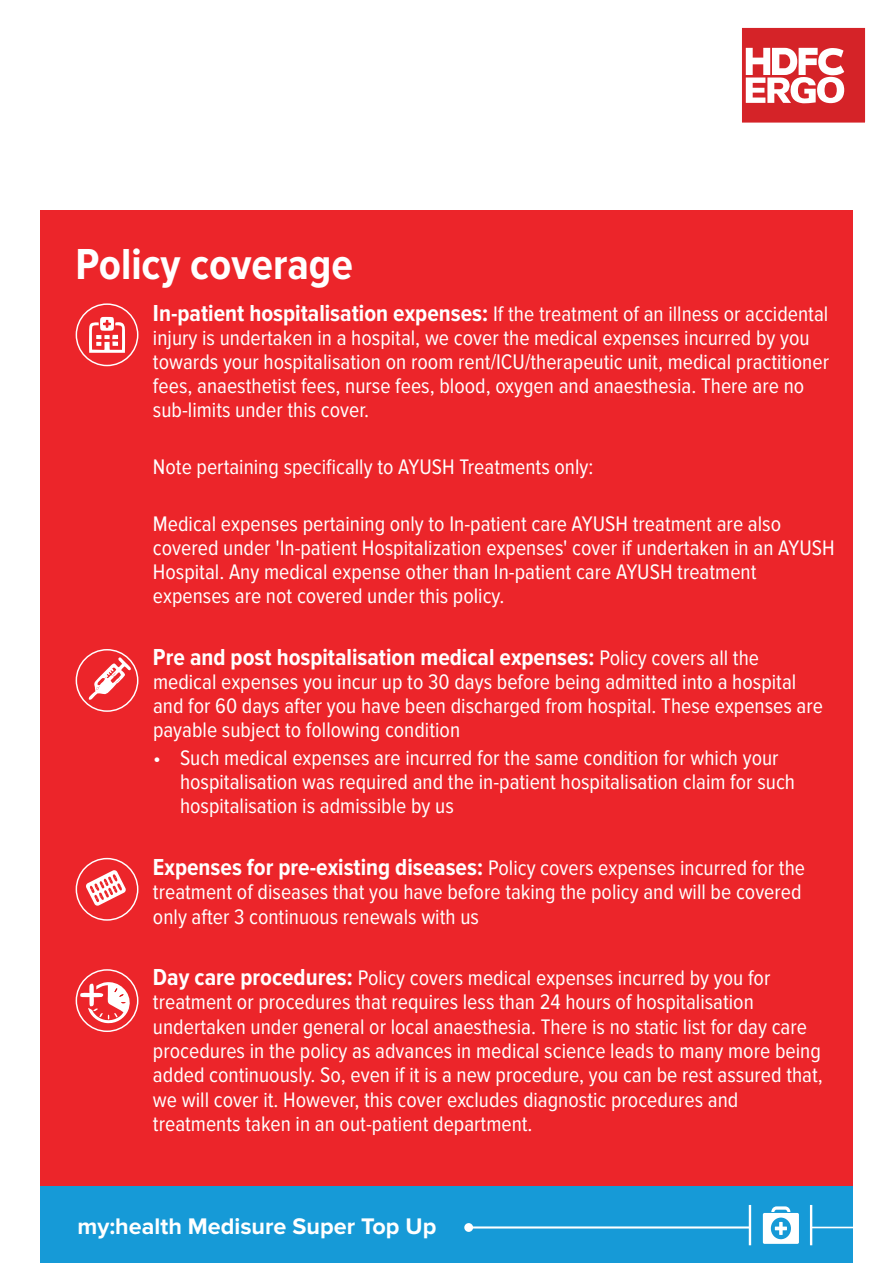
<style>
.page{position:relative;width:893px;height:1263px;background:#fff}
.page>*{position:absolute;margin:0;border:0;box-sizing:border-box;transform-origin:0 0}
.t1{font:700 45px "Proxima Nova Cond";color:#fff}
.t2{font:700 24px "Proxima Nova Cond";color:#fff}
.t3{font:700 23.4px "Proxima Nova";color:#fff}
.t4{font:21.9px/24px "Proxima Nova Cond";color:#fff}
.s1{font-weight:700;font-size:24px}
.s2{font-weight:400;font-size:21.9px}
</style>
<div class="page">
<div style="left:740px;top:26px;width:127px;height:98px;background:#d52328;border:2px solid #fff"></div>
<svg style="left:746px;top:48px;width:98px;height:55px"></svg>
<div style="left:40px;top:210px;width:813px;height:1053px;background:#ec252a"></div>
<div style="left:40px;top:1186px;width:813px;height:77px;background:#169ad7"></div>
<svg style="left:763px;top:1206px;width:36px;height:38px"></svg>
<hr style="left:468px;top:1226px;width:282px;height:2px;background:#fff">
<hr style="left:749px;top:1205px;width:2px;height:40px;background:#fff">
<hr style="left:811px;top:1227px;width:42px;height:1px;background:#fff">
<hr style="left:810px;top:1205px;width:2px;height:40px;background:#fff">
<div style="left:464px;top:1223px;width:9px;height:9px;background:#fff;border-radius:50%"></div>
<svg style="left:76px;top:303px;width:62px;height:63px"></svg>
<svg style="left:76px;top:858px;width:62px;height:63px"></svg>
<svg style="left:76px;top:969px;width:62px;height:63px"></svg>
<svg style="left:76px;top:649px;width:62px;height:63px"></svg>
<h1 class="t1" style="left:76px;top:239px;width:279px">Policy coverage</h1>
<p class="t4" style="left:153px;top:303px;width:677px"><span class="s1">In-patient hospitalisation expenses:</span> If the treatment of an illness or accidental injury is undertaken in a hospital, we cover the medical expenses incurred by you towards your hospitalisation on room rent/ICU/therapeutic unit, medical practitioner fees, anaesthetist fees, nurse fees, blood, oxygen and anaesthesia. There are no sub-limits under this cover.</p>
<p class="t4" style="left:153px;top:455px;width:442px">Note pertaining specifically to AYUSH Treatments only:</p>
<p class="t4" style="left:153px;top:512px;width:683px">Medical expenses pertaining only to In-patient care AYUSH treatment are also covered under 'In-patient Hospitalization expenses' cover if undertaken in an AYUSH Hospital. Any medical expense other than In-patient care AYUSH treatment expenses are not covered under this policy.</p>
<p class="t2" style="left:153px;top:644px;width:608px">Pre and post hospitalisation medical expenses: <span class="s2">Policy covers all the</span></p>
<p class="t4" style="left:153px;top:670px;width:672px">medical expenses you incur up to 30 days before being admitted into a hospital and for 60 days after you have been discharged from hospital. These expenses are payable subject to following condition</p>
<p class="t4" style="left:180px;top:747px;width:616px;text-indent:-27px">• Such medical expenses are incurred for the same condition for which your hospitalisation was required and the in-patient hospitalisation claim for such hospitalisation is admissible by us</p>
<p class="t4" style="left:153px;top:856px;width:654px"><span class="s1">Expenses for pre-existing diseases:</span> Policy covers expenses incurred for the treatment of diseases that you have before taking the policy and will be covered only after 3 continuous renewals with us</p>
<p class="t4" style="left:153px;top:966px;width:671px"><span class="s1">Day care procedures:</span> Policy covers medical expenses incurred by you for treatment or procedures that requires less than 24 hours of hospitalisation undertaken under general or local anaesthesia. There is no static list for day care procedures in the policy as advances in medical science leads to many more being added continuously. So, even if it is a new procedure, you can be rest assured that, we will cover it. However, this cover excludes diagnostic procedures and treatments taken in an out-patient department.</p>
<p class="t3" style="left:77px;top:1212px;width:360px">my:health Medisure Super Top Up</p>
</div>
